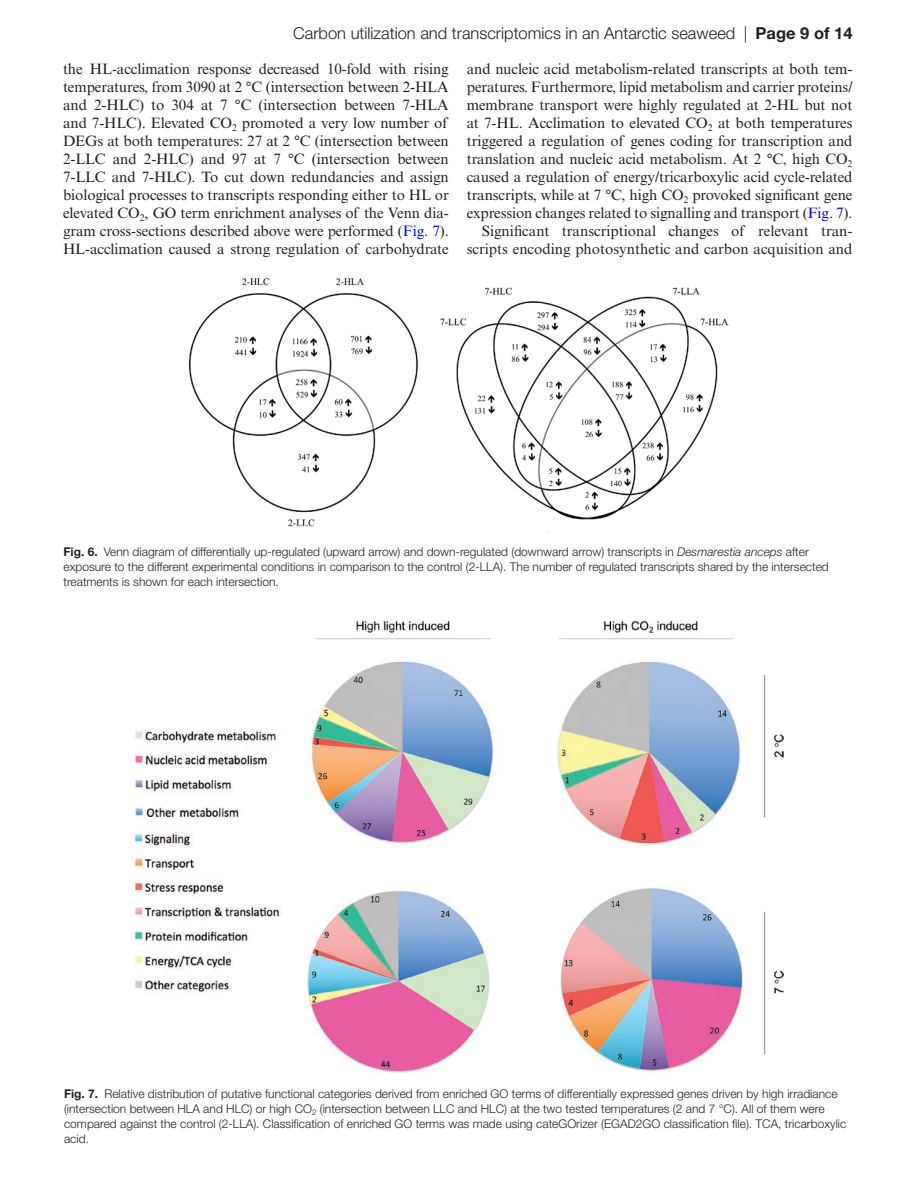
<style>
.page{position:relative;width:919px;height:1187px;background:#fff}
.page>*{position:absolute;margin:0;border:0;box-sizing:border-box;transform-origin:0 0}
.t1{font:300 16.5px "Helvetica Neue LT Std";color:#231f20}
.t2{font:15px/18px "Times New Roman MT Std";letter-spacing:-.005em;color:#231f20;text-align:justify}
.t3{font:300 12px/15px "Helvetica Neue LT Std";color:#231f20}
.s1{font-weight:700}
.s2{color:#00f}
.s3{font-style:italic}
</style>
<div class="page">
<img style="left:188px;top:278px;width:540px;height:254px">
<img style="left:134px;top:620px;width:649px;height:453px">
<p class="t1" style="left:293px;top:23px;width:560px">Carbon utilization and transcriptomics in an Antarctic seaweed | <span class="s1">Page 9 of 14</span></p>
<p class="t2" style="left:63px;top:60px;width:387px">the HL-acclimation response decreased 10-fold with rising temperatures, from 3090 at 2 °C (intersection between 2-HLA and 2-HLC) to 304 at 7 °C (intersection between 7-HLA and 7-HLC). Elevated CO<sub>2</sub> promoted a very low number of DEGs at both temperatures: 27 at 2 °C (intersection between 2-LLC and 2-HLC) and 97 at 7 °C (intersection between 7-LLC and 7-HLC). To cut down redundancies and assign biological processes to transcripts responding either to HL or elevated CO<sub>2</sub>, GO term enrichment analyses of the Venn dia&shy;gram cross-sections described above were performed (<span class="s2">Fig. 7</span>).<br>HL-acclimation caused a strong regulation of carbohydrate</p>
<p class="t2" style="left:466px;top:60px;width:387px;text-align:right">and nucleic acid metabolism-related transcripts at both tem&shy;peratures. Furthermore, lipid metabolism and carrier proteins/ membrane transport were highly regulated at 2-HL but not at 7-HL. Acclimation to elevated CO<sub>2</sub> at both temperatures triggered a regulation of genes coding for transcription and translation and nucleic acid metabolism. At 2 °C, high CO<sub>2 </sub>caused a regulation of energy/tricarboxylic acid cycle-related transcripts, while at 7 °C, high CO<sub>2</sub> provoked significant gene expression changes related to signalling and transport (<span class="s2">Fig. 7</span>).<br>Significant transcriptional changes of relevant tran&shy;scripts encoding photosynthetic and carbon acquisition and</p>
<p class="t3" style="left:63px;top:544px;width:766px"><span class="s1">Fig. 6.</span> Venn diagram of differentially up-regulated (upward arrow) and down-regulated (downward arrow) transcripts in <span class="s3">Desmarestia anceps</span> after exposure to the different experimental conditions in comparison to the control (2-LLA). The number of regulated transcripts shared by the intersected treatments is shown for each intersection.</p>
<p class="t3" style="left:64px;top:1085px;width:783px"><span class="s1">Fig. 7.</span> Relative distribution of putative functional categories derived from enriched GO terms of differentially expressed genes driven by high irradiance (intersection between HLA and HLC) or high CO<sub>2</sub> (intersection between LLC and HLC) at the two tested temperatures (2 and 7 °C). All of them were compared against the control (2-LLA). Classification of enriched GO terms was made using cateGOrizer (EGAD2GO classification file). TCA, tricarboxylic acid.</p>
</div>
